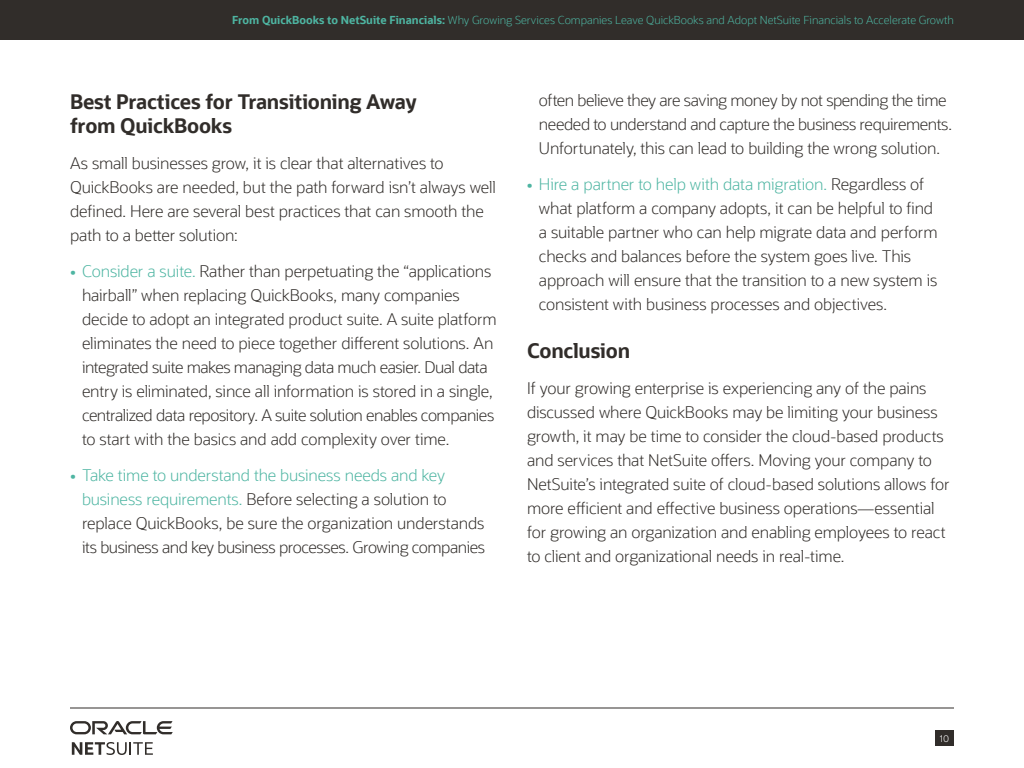
<style>
.page{position:relative;width:1024px;height:768px;background:#fff}
.page>*{position:absolute;margin:0;border:0;box-sizing:border-box;transform-origin:0 0}
.t1{font:700 20px/24px "Oracle Sans";letter-spacing:-.015em;color:#312d2a}
.t2{font:300 16px/24px "Oracle Sans";letter-spacing:-.01em;color:#312d2a}
.t3{font:300 11px "Oracle Sans";color:#4eb5a2}
.t4{font:300 10px "Proxima Nova";color:#fff}
.s1{font-weight:700}
.s2{font-weight:700;color:#4eb5a2}
.s3{color:#4eb5a2}
</style>
<div class="page">
<div style="left:0;top:0;width:1024px;height:40px;background:#312d2a"></div>
<div style="left:935px;top:730px;width:19px;height:16px;background:#312d2a"></div>
<hr style="left:70px;top:708px;width:884px;height:1px;background:#312d2a">
<svg style="left:72px;top:742px;width:81px;height:13px"></svg>
<svg style="left:70px;top:721px;width:103px;height:13px"></svg>
<p class="t3" style="left:232px;top:14px;width:723px"><span class="s1">From QuickBooks to NetSuite Financials:</span> Why Growing Services Companies Leave QuickBooks and Adopt NetSuite Financials to Accelerate Growth</p>
<p class="t1" style="left:70px;top:90px;width:348px">Best Practices for Transitioning Away from QuickBooks</p>
<p class="t2" style="left:70px;top:151px;width:427px">As small businesses grow, it is clear that alternatives to QuickBooks are needed, but the path forward isn’t always well defined. Here are several best practices that can smooth the path to a better solution:</p>
<p class="t2" style="left:82px;top:259px;width:416px;text-indent:-12px"><span class="s2">•</span> <span class="s3">Consider a suite.</span> Rather than perpetuating the “applications hairball” when replacing QuickBooks, many companies decide to adopt an integrated product suite. A suite platform eliminates the need to piece together different solutions. An integrated suite makes managing data much easier. Dual data entry is eliminated, since all information is stored in a single, centralized data repository. A suite solution enables companies to start with the basics and add complexity over time.</p>
<p class="t2" style="left:82px;top:463px;width:405px;text-indent:-12px"><span class="s2">•</span> <span class="s3">Take time to understand the business needs and key business requirements.</span> Before selecting a solution to replace QuickBooks, be sure the organization understands its business and key business processes. Growing companies</p>
<p class="t2" style="left:539px;top:88px;width:414px">often believe they are saving money by not spending the time needed to understand and capture the business requirements.<br>Unfortunately, this can lead to building the wrong solution.</p>
<p class="t2" style="left:539px;top:172px;width:400px;text-indent:-12px"><span class="s2">•</span> <span class="s3">Hire a partner to help with data migration.</span> Regardless of what platform a company adopts, it can be helpful to find a suitable partner who can help migrate data and perform checks and balances before the system goes live. This approach will ensure that the transition to a new system is consistent with business processes and objectives.</p>
<p class="t1" style="left:527px;top:339px;width:105px">Conclusion</p>
<p class="t2" style="left:527px;top:376px;width:424px">If your growing enterprise is experiencing any of the pains discussed where QuickBooks may be limiting your business growth, it may be time to consider the cloud-based products and services that NetSuite offers. Moving your company to NetSuite’s integrated suite of cloud-based solutions allows for more efficient and effective business operations—essential for growing an organization and enabling employees to react to client and organizational needs in real-time.</p>
<p class="t4" style="left:940px;top:733px;width:11px">10</p>
</div>
